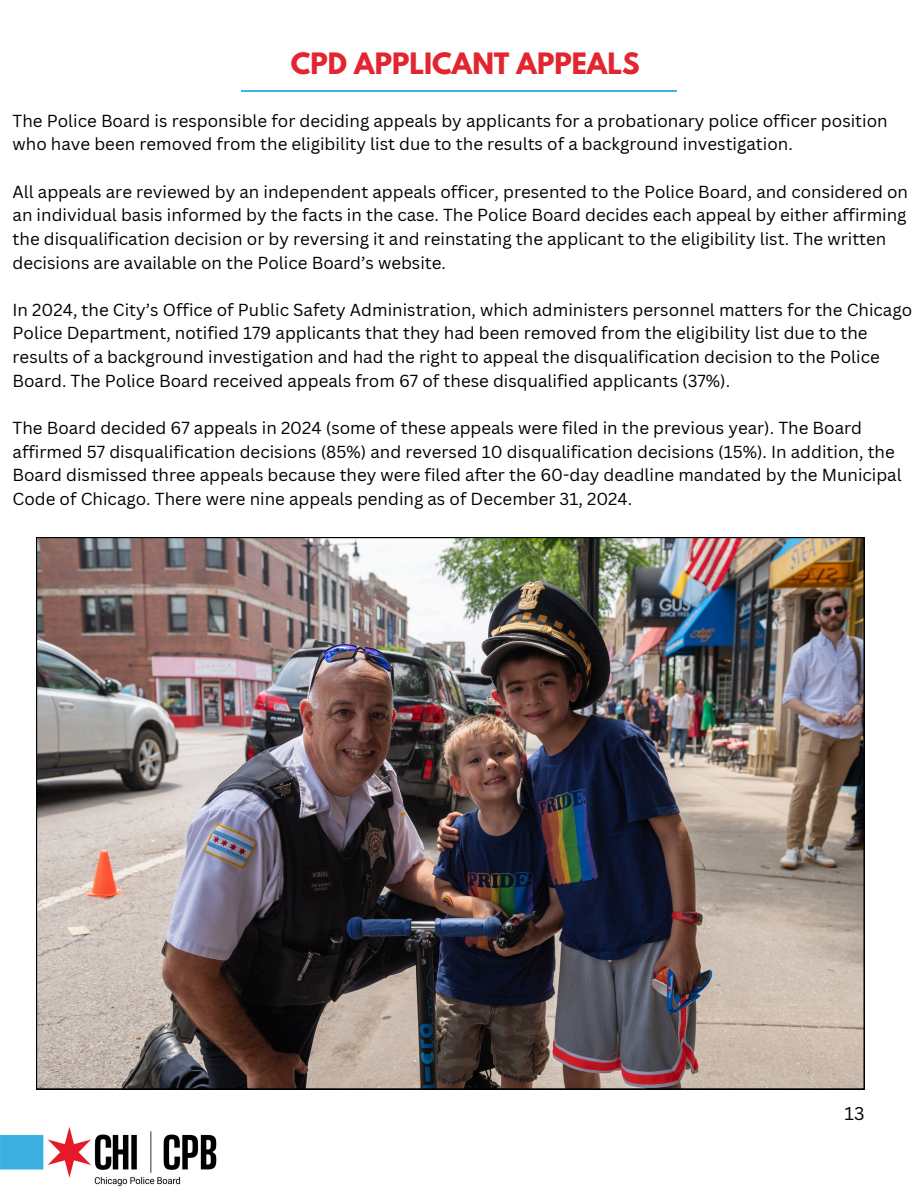
<style>
.page{position:relative;width:918px;height:1188px;background:#fff}
.page>*{position:absolute;margin:0;border:0;box-sizing:border-box;transform-origin:0 0}
.t1{font:700 26.1px "League Spartan";color:#e2252f}
.t2{font:18px "Canva Sans";color:#000}
.t3{font:16.95px/23.7px "Canva Sans";color:#000}
</style>
<div class="page">
<hr style="left:241px;top:91px;width:436px;height:1px;background:#42b2e2">
<img style="left:0;top:1127px;width:217px;height:60px">
<img style="left:36px;top:537px;width:829px;height:552px">
<h1 class="t1" style="left:291px;top:50px;width:350px">CPD APPLICANT APPEALS</h1>
<p class="t3" style="left:13px;top:108px;width:877px">The Police Board is responsible for deciding appeals by applicants for a probationary police officer position who have been removed from the eligibility list due to the results of a background investigation.</p>
<p class="t3" style="left:13px;top:179px;width:897px">All appeals are reviewed by an independent appeals officer, presented to the Police Board, and considered on an individual basis informed by the facts in the case. The Police Board decides each appeal by either affirming the disqualification decision or by reversing it and reinstating the applicant to the eligibility list. The written decisions are available on the Police Board’s website.</p>
<p class="t3" style="left:13px;top:297px;width:901px">In 2024, the City’s Office of Public Safety Administration, which administers personnel matters for the Chicago Police Department, notified 179 applicants that they had been removed from the eligibility list due to the results of a background investigation and had the right to appeal the disqualification decision to the Police Board. The Police Board received appeals from 67 of these disqualified applicants (37%).</p>
<p class="t3" style="left:13px;top:416px;width:891px">The Board decided 67 appeals in 2024 (some of these appeals were filed in the previous year). The Board affirmed 57 disqualification decisions (85%) and reversed 10 disqualification decisions (15%). In addition, the Board dismissed three appeals because they were filed after the 60-day deadline mandated by the Municipal Code of Chicago. There were nine appeals pending as of December 31, 2024.</p>
<p class="t2" style="left:845px;top:1101px;width:22px">13</p>
</div>
